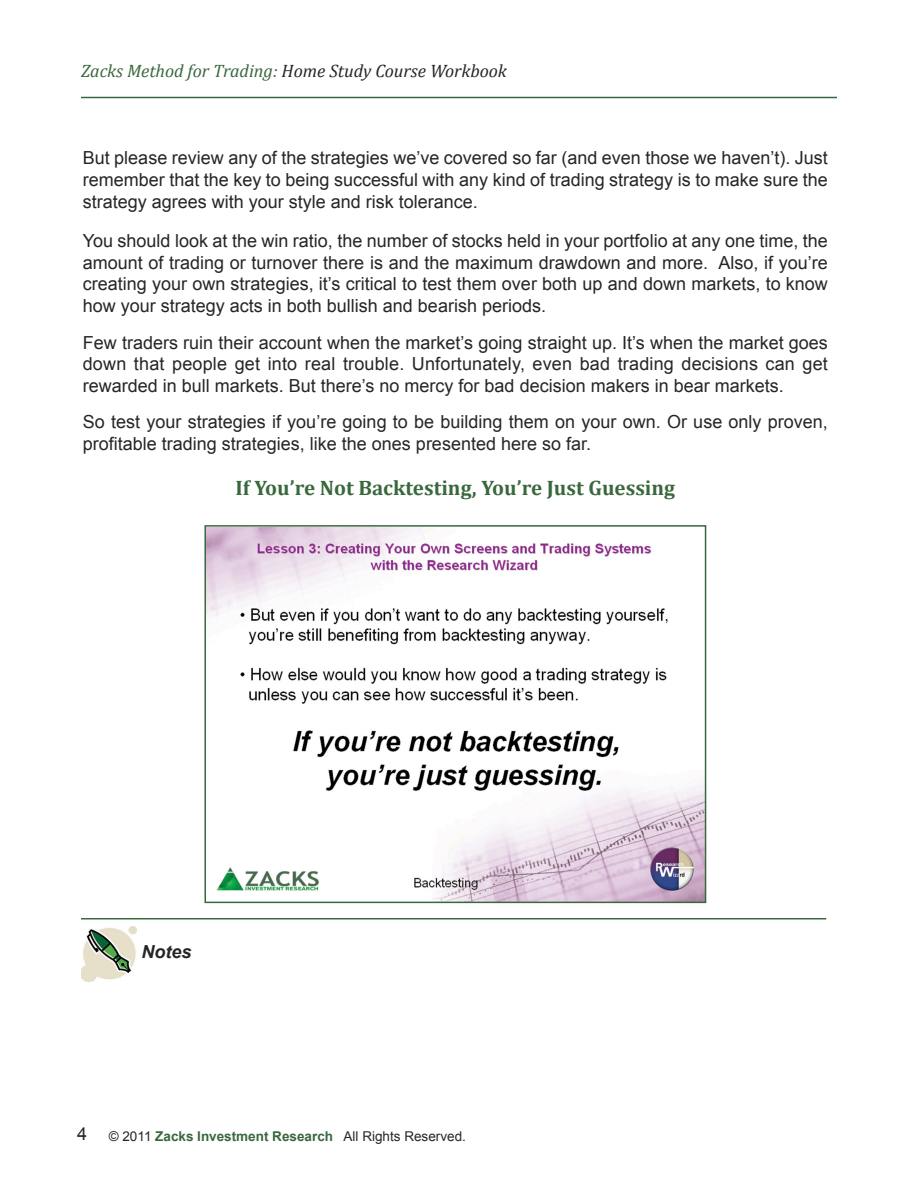
<style>
.page{position:relative;width:918px;height:1188px;background:#fff}
.page>*{position:absolute;margin:0;border:0;box-sizing:border-box;transform-origin:0 0}
.t1{font:700 21px "Cambria";color:#3a683d}
.t2{font:18px/21.6px "Arial";color:#272627;text-align:justify}
.t3{font:italic 18px "Cambria";color:#272627}
.t4{font:italic 700 18px "Arial";color:#272627}
.t5{font:13.5px "Arial";color:#272627}
.s1{color:#3a683d}
.s2{font-size:18px}
.s3{font-weight:700;color:#3a683d}
</style>
<div class="page">
<hr style="left:81px;top:97px;width:756px;height:1px;background:#3a683d">
<img style="left:81px;top:926px;width:55px;height:56px">
<hr style="left:81px;top:918px;width:745px;height:2px;background:#3a683d">
<img style="left:207px;top:528px;width:496px;height:372px">
<div style="left:204px;top:525px;width:502px;height:378px;border:2px solid #3a683d"></div>
<p class="t3" style="left:81px;top:60px;width:427px"><span class="s1">Zacks Method for Trading:</span> Home Study Course Workbook</p>
<p class="t2" style="left:83px;top:147px;width:747px">But please review any of the strategies we’ve covered so far (and even those we haven’t). Just remember that the key to being successful with any kind of trading strategy is to make sure the strategy agrees with your style and risk tolerance.</p>
<p class="t2" style="left:83px;top:230px;width:747px">You should look at the win ratio, the number of stocks held in your portfolio at any one time, the amount of trading or turnover there is and the maximum drawdown and more. Also, if you’re creating your own strategies, it’s critical to test them over both up and down markets, to know how your strategy acts in both bullish and bearish periods.</p>
<p class="t2" style="left:83px;top:331px;width:747px">Few traders ruin their account when the market’s going straight up. It’s when the market goes down that people get into real trouble. Unfortunately, even bad trading decisions can get rewarded in bull markets. But there’s no mercy for bad decision makers in bear markets.</p>
<p class="t2" style="left:83px;top:411px;width:747px">So test your strategies if you’re going to be building them on your own. Or use only proven, profitable trading strategies, like the ones presented here so far.</p>
<p class="t1" style="left:236px;top:475px;width:441px">If You’re Not Backtesting, You’re Just Guessing</p>
<p class="t4" style="left:141px;top:941px;width:52px">Notes</p>
<p class="t5" style="left:77px;top:1128px;width:390px"><span class="s2">4</span> © 2011 <span class="s3">Zacks Investment Research</span> All Rights Reserved.</p>
</div>
